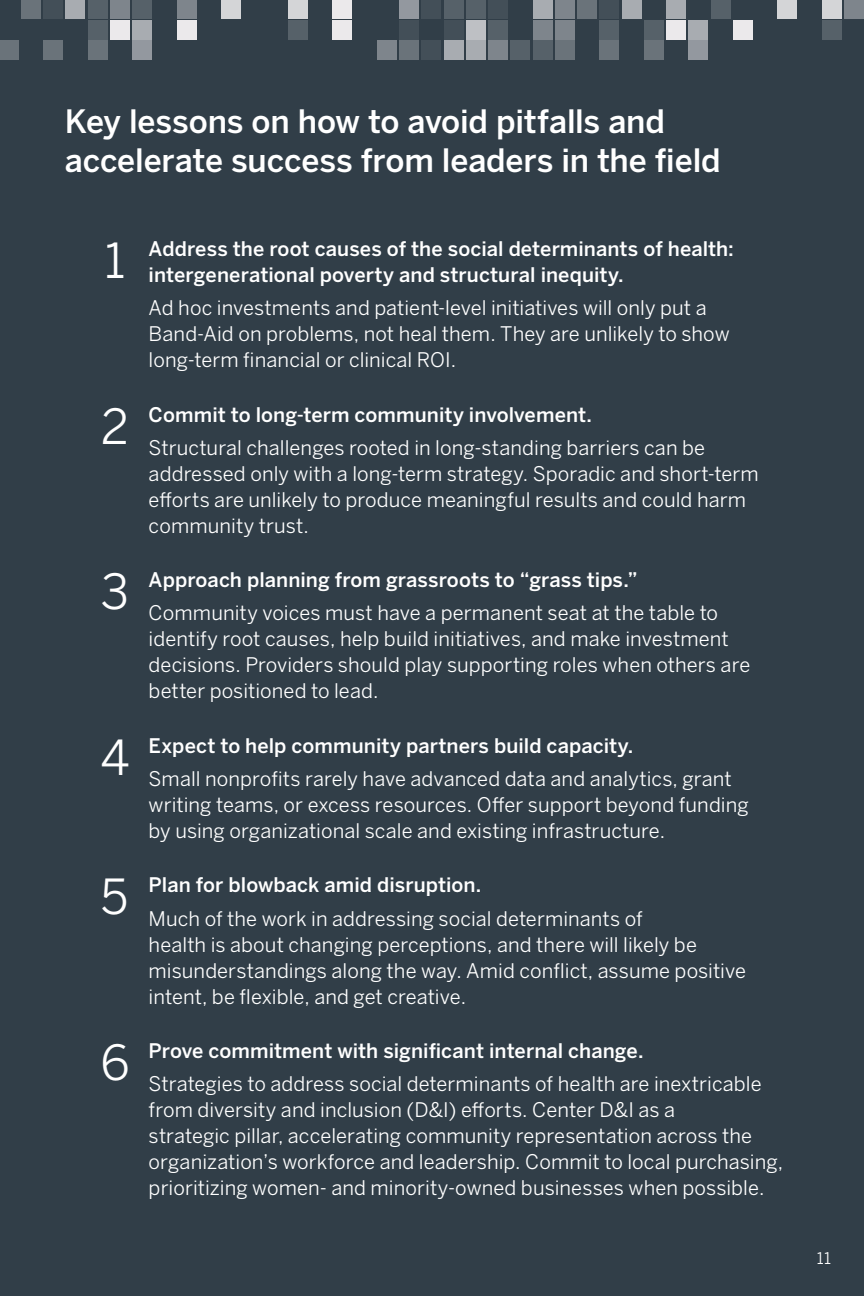
<style>
.page{position:relative;width:864px;height:1296px;background:#313e48}
.page>*{position:absolute;margin:0;border:0;box-sizing:border-box;transform-origin:0 0}
.t1{font:48px "Benton Sans";color:#fff}
.t2{font:500 32px/38.4px "Benton Sans";letter-spacing:-.005em;color:#fff}
.t3{font:20px/26px "Benton Sans";letter-spacing:.005em;color:#fff}
.t4{font:500 20px/26px "Benton Sans";letter-spacing:.005em;color:#fff}
.t5{font:16px "Benton Sans";color:#fff}
</style>
<div class="page">
<div style="left:845px;top:0;width:19px;height:19px;background:#7e858c"></div>
<div style="left:533px;top:0;width:19px;height:19px;background:#a8acb1"></div>
<div style="left:489px;top:0;width:19px;height:19px;background:#434f58"></div>
<div style="left:466px;top:0;width:20px;height:19px;background:#566169"></div>
<div style="left:444px;top:0;width:19px;height:19px;background:#566169"></div>
<div style="left:422px;top:0;width:19px;height:19px;background:#434f58"></div>
<div style="left:400px;top:0;width:19px;height:19px;background:#93989f"></div>
<div style="left:177px;top:0;width:19px;height:19px;background:#7e858c"></div>
<div style="left:222px;top:0;width:19px;height:19px;background:#d4d5d7"></div>
<div style="left:288px;top:0;width:20px;height:19px;background:#d4d5d7"></div>
<div style="left:333px;top:0;width:19px;height:19px;background:#ebe9eb"></div>
<div style="left:133px;top:0;width:19px;height:19px;background:#566169"></div>
<div style="left:110px;top:0;width:19px;height:19px;background:#7e858c"></div>
<div style="left:88px;top:0;width:19px;height:19px;background:#566169"></div>
<div style="left:66px;top:0;width:19px;height:19px;background:#a8acb1"></div>
<div style="left:44px;top:0;width:19px;height:19px;background:#434f58"></div>
<div style="left:21px;top:0;width:19px;height:19px;background:#6a737a"></div>
<div style="left:778px;top:0;width:19px;height:19px;background:#d4d5d7"></div>
<div style="left:822px;top:0;width:20px;height:19px;background:#d4d5d7"></div>
<div style="left:711px;top:0;width:19px;height:19px;background:#566169"></div>
<div style="left:667px;top:0;width:19px;height:19px;background:#a8acb1"></div>
<div style="left:622px;top:0;width:19px;height:19px;background:#a8acb1"></div>
<div style="left:600px;top:0;width:19px;height:19px;background:#434f58"></div>
<div style="left:578px;top:0;width:19px;height:19px;background:#6a737a"></div>
<div style="left:555px;top:0;width:20px;height:19px;background:#7e858c"></div>
<div style="left:533px;top:20px;width:19px;height:19px;background:#7e858c"></div>
<div style="left:489px;top:20px;width:19px;height:19px;background:#566169"></div>
<div style="left:466px;top:20px;width:20px;height:19px;background:#bec0c4"></div>
<div style="left:444px;top:20px;width:19px;height:19px;background:#434f58"></div>
<div style="left:400px;top:20px;width:19px;height:19px;background:#434f58"></div>
<div style="left:177px;top:20px;width:19px;height:19px;background:#ebe9eb"></div>
<div style="left:288px;top:20px;width:20px;height:19px;background:#566169"></div>
<div style="left:333px;top:20px;width:19px;height:19px;background:#ebe9eb"></div>
<div style="left:133px;top:20px;width:19px;height:19px;background:#a8acb1"></div>
<div style="left:110px;top:20px;width:19px;height:19px;background:#ebe9eb"></div>
<div style="left:88px;top:20px;width:19px;height:19px;background:#566169"></div>
<div style="left:733px;top:20px;width:20px;height:19px;background:#ebe9eb"></div>
<div style="left:822px;top:20px;width:20px;height:19px;background:#566169"></div>
<div style="left:689px;top:20px;width:19px;height:19px;background:#a8acb1"></div>
<div style="left:667px;top:20px;width:19px;height:19px;background:#ebe9eb"></div>
<div style="left:644px;top:20px;width:20px;height:19px;background:#566169"></div>
<div style="left:600px;top:20px;width:19px;height:19px;background:#566169"></div>
<div style="left:555px;top:20px;width:20px;height:19px;background:#7e858c"></div>
<div style="left:533px;top:41px;width:19px;height:19px;background:#566169"></div>
<div style="left:511px;top:41px;width:19px;height:19px;background:#566169"></div>
<div style="left:489px;top:41px;width:19px;height:19px;background:#7e858c"></div>
<div style="left:466px;top:41px;width:20px;height:19px;background:#a8acb1"></div>
<div style="left:444px;top:41px;width:19px;height:19px;background:#a8acb1"></div>
<div style="left:422px;top:41px;width:19px;height:19px;background:#434f58"></div>
<div style="left:400px;top:41px;width:19px;height:19px;background:#6a737a"></div>
<div style="left:377px;top:41px;width:20px;height:19px;background:#7e858c"></div>
<div style="left:133px;top:41px;width:19px;height:19px;background:#93989f"></div>
<div style="left:88px;top:41px;width:19px;height:19px;background:#6a737a"></div>
<div style="left:44px;top:41px;width:19px;height:19px;background:#6a737a"></div>
<div style="left:0;top:41px;width:18px;height:19px;background:#6a737a"></div>
<div style="left:689px;top:41px;width:19px;height:19px;background:#93989f"></div>
<div style="left:644px;top:41px;width:20px;height:19px;background:#6a737a"></div>
<div style="left:600px;top:41px;width:19px;height:19px;background:#6a737a"></div>
<div style="left:555px;top:41px;width:20px;height:19px;background:#6a737a"></div>
<h2 class="t2" style="left:65px;top:102px;width:658px">Key lessons on how to avoid pitfalls and accelerate success from leaders in the field</h2>
<h1 class="t1" style="left:105px;top:232px;width:22px">1</h1>
<p class="t4" style="left:149px;top:236px;width:587px">Address the root causes of the social determinants of health: intergenerational poverty and structural inequity.</p>
<p class="t3" style="left:149px;top:295px;width:582px">Ad hoc investments and patient-level initiatives will only put a<br>Band-Aid on problems, not heal them. They are unlikely to show long-term financial or clinical ROI.</p>
<h1 class="t1" style="left:101px;top:398px;width:30px">2</h1>
<p class="t4" style="left:149px;top:401px;width:445px">Commit to long-term community involvement.</p>
<p class="t3" style="left:149px;top:434px;width:612px">Structural challenges rooted in long-standing barriers can be addressed only with a long-term strategy. Sporadic and short-term efforts are unlikely to produce meaningful results and could harm community trust.</p>
<h1 class="t1" style="left:101px;top:563px;width:30px">3</h1>
<p class="t4" style="left:149px;top:567px;width:491px">Approach planning from grassroots to “grass tips.”</p>
<p class="t3" style="left:149px;top:600px;width:603px">Community voices must have a permanent seat at the table to identify root causes, help build initiatives, and make investment decisions. Providers should play supporting roles when others are better positioned to lead.</p>
<h1 class="t1" style="left:100px;top:729px;width:31px">4</h1>
<p class="t4" style="left:149px;top:732px;width:486px">Expect to help community partners build capacity.</p>
<p class="t3" style="left:149px;top:766px;width:602px">Small nonprofits rarely have advanced data and analytics, grant writing teams, or excess resources. Offer support beyond funding by using organizational scale and existing infrastructure.</p>
<h1 class="t1" style="left:100px;top:869px;width:29px">5</h1>
<p class="t4" style="left:149px;top:872px;width:334px">Plan for blowback amid disruption.</p>
<p class="t3" style="left:149px;top:905px;width:599px">Much of the work in addressing social determinants of<br>health is about changing perceptions, and there will likely be misunderstandings along the way. Amid conflict, assume positive intent, be flexible, and get creative.</p>
<h1 class="t1" style="left:100px;top:1034px;width:31px">6</h1>
<p class="t4" style="left:149px;top:1037px;width:496px">Prove commitment with significant internal change.</p>
<p class="t3" style="left:149px;top:1071px;width:636px">Strategies to address social determinants of health are inextricable from diversity and inclusion (D&amp;I) efforts. Center D&amp;I as a<br>strategic pillar, accelerating community representation across the organization’s workforce and leadership. Commit to local purchasing, prioritizing women- and minority-owned businesses when possible.</p>
<p class="t5" style="left:817px;top:1249px;width:16px">11</p>
</div>
